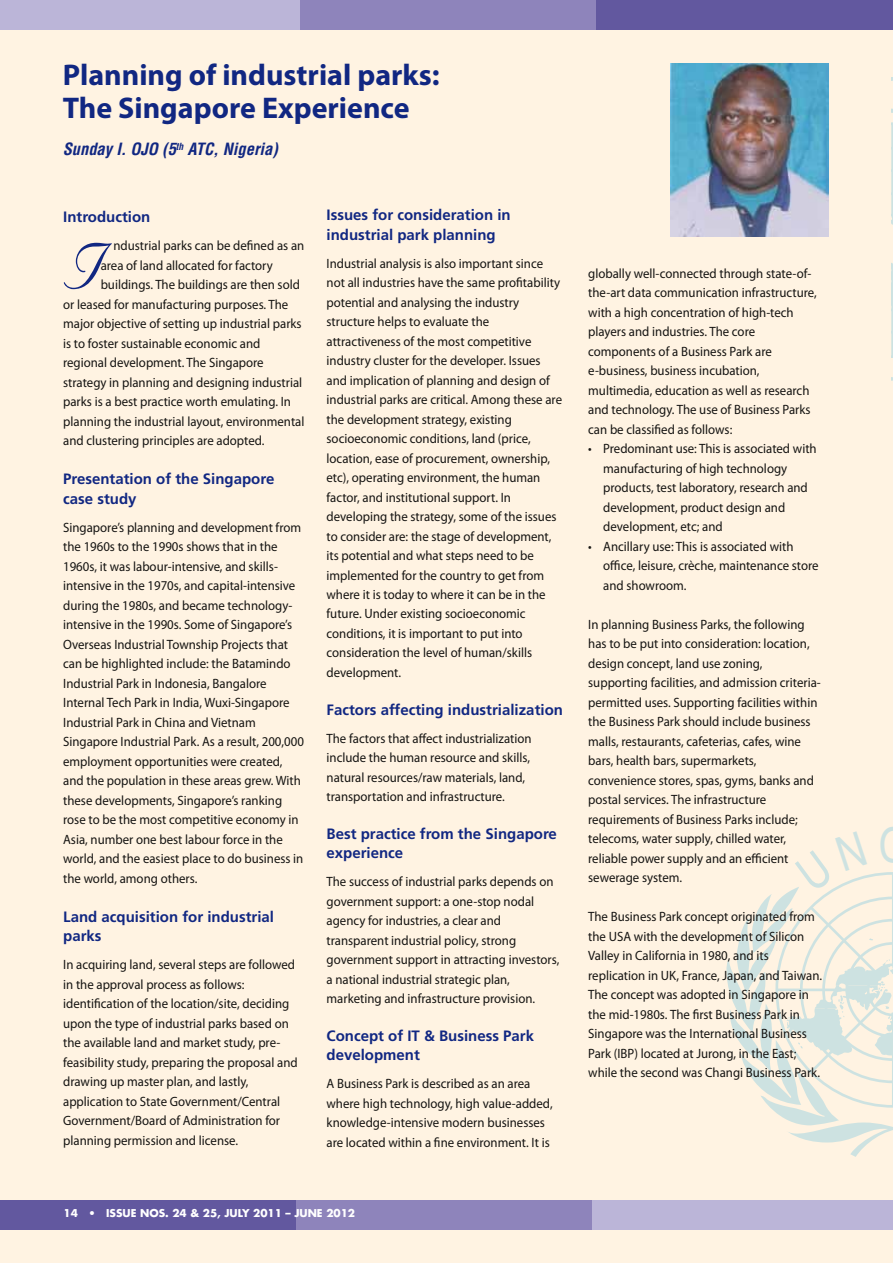
<style>
.page{position:relative;width:893px;height:1263px;background:#fff3e2}
.page>*{position:absolute;margin:0;border:0;box-sizing:border-box;transform-origin:0 0}
.t1{font:78.9px "Nuptial Script";color:#112782;scale:.95 1}
.t2{font:700 30px/33px "Myriad Pro";color:#112782}
.t3{font:italic 700 condensed 16.5px "Helvetica";color:#112782}
.t4{font:700 15px/19.5px "Frutiger";color:#112782}
.t5{font:13.5px/19.5px "Myriad Pro";color:#151412;scale:.95 1}
.t6{font:700 10.5px "Futura";color:#fff}
</style>
<div class="page">
<hr style="left:891px;top:1200px;width:2px;height:29px;background:#bbb5d8">
<div style="left:592px;top:1200px;width:298px;height:29px;background:#bbb5d8"></div>
<div style="left:295px;top:1200px;width:297px;height:29px;background:#8e84bb"></div>
<div style="left:0;top:1200px;width:295px;height:29px;background:#62589f"></div>
<svg style="left:892px;top:122px;width:1px;height:236px"></svg>
<div style="left:596px;top:0;width:297px;height:29px;background:#62589f"></div>
<div style="left:298px;top:0;width:298px;height:29px;background:#8e84bb"></div>
<div style="left:0;top:0;width:299px;height:29px;background:#bbb5d8"></div>
<img style="left:670px;top:64px;width:158px;height:172px">
<svg style="left:726px;top:872px;width:167px;height:284px"></svg>
<h2 class="t2" style="left:63px;top:58px;width:378px">Planning of industrial parks:<br>The Singapore Experience</h2>
<p class="t3" style="left:63px;top:139px;width:217px">Sunday I. OJO (5<sup>th</sup> ATC, Nigeria)</p>
<p class="t4" style="left:63px;top:207px;width:89px">Introduction</p>
<h1 class="t1" style="left:63px;top:223px;width:41px">I</h1>
<p class="t5" style="left:113px;top:236px;width:202px">ndustrial parks can be defined as an</p>
<p class="t5" style="left:101px;top:255px;width:183px">area of land allocated for factory</p>
<p class="t5" style="left:101px;top:275px;width:211px">buildings. The buildings are then sold</p>
<p class="t5" style="left:63px;top:294px;width:238px">or leased for manufacturing purposes. The</p>
<p class="t5" style="left:63px;top:314px;width:253px">major objective of setting up industrial parks</p>
<p class="t5" style="left:63px;top:333px;width:209px">is to foster sustainable economic and</p>
<p class="t5" style="left:63px;top:353px;width:213px">regional development. The Singapore</p>
<p class="t5" style="left:63px;top:372px;width:253px">strategy in planning and designing industrial</p>
<p class="t5" style="left:63px;top:392px;width:241px">parks is a best practice worth emulating. In</p>
<p class="t5" style="left:63px;top:411px;width:255px">planning the industrial layout, environmental</p>
<p class="t5" style="left:63px;top:431px;width:214px">and clustering principles are adopted.</p>
<p class="t4" style="left:63px;top:469px;width:213px">Presentation of the Singapore case study</p>
<p class="t5" style="left:63px;top:517px;width:255px">Singapore’s planning and development from the 1960s to the 1990s shows that in the 1960s, it was labour-intensive, and skills&shy;intensive in the 1970s, and capital-intensive during the 1980s, and became technology&shy;intensive in the 1990s. Some of Singapore’s Overseas Industrial Township Projects that can be highlighted include: the Batamindo Industrial Park in Indonesia, Bangalore Internal Tech Park in India, Wuxi-Singapore Industrial Park in China and Vietnam Singapore Industrial Park. As a result, 200,000 employment opportunities were created, and the population in these areas grew. With these developments, Singapore’s ranking rose to be the most competitive economy in Asia, number one best labour force in the world, and the easiest place to do business in the world, among others.</p>
<p class="t4" style="left:63px;top:907px;width:212px">Land acquisition for industrial parks</p>
<p class="t5" style="left:63px;top:955px;width:248px">In acquiring land, several steps are followed in the approval process as follows: identification of the location/site, deciding upon the type of industrial parks based on the available land and market study, pre&shy;feasibility study, preparing the proposal and drawing up master plan, and lastly, application to State Government/Central Government/Board of Administration for planning permission and license.</p>
<p class="t4" style="left:327px;top:205px;width:186px">Issues for consideration in industrial park planning</p>
<p class="t5" style="left:327px;top:253px;width:249px">Industrial analysis is also important since not all industries have the same profitability potential and analysing the industry structure helps to evaluate the attractiveness of the most competitive industry cluster for the developer. Issues and implication of planning and design of industrial parks are critical. Among these are the development strategy, existing socioeconomic conditions, land (price, location, ease of procurement, ownership, etc), operating environment, the human factor, and institutional support. In developing the strategy, some of the issues to consider are: the stage of development, its potential and what steps need to be implemented for the country to get from where it is today to where it can be in the future. Under existing socioeconomic conditions, it is important to put into consideration the level of human/skills development.</p>
<p class="t4" style="left:327px;top:699px;width:238px">Factors affecting industrialization</p>
<p class="t5" style="left:327px;top:728px;width:217px">The factors that affect industrialization include the human resource and skills, natural resources/raw materials, land, transportation and infrastructure.</p>
<p class="t4" style="left:327px;top:823px;width:232px">Best practice from the Singapore experience</p>
<p class="t5" style="left:327px;top:872px;width:247px">The success of industrial parks depends on government support: a one-stop nodal agency for industries, a clear and transparent industrial policy, strong government support in attracting investors, a national industrial strategic plan, marketing and infrastructure provision.</p>
<p class="t4" style="left:327px;top:1025px;width:209px">Concept of IT &amp; Business Park development</p>
<p class="t5" style="left:327px;top:1074px;width:240px">A Business Park is described as an area where high technology, high value-added, knowledge-intensive modern businesses are located within a fine environment. It is</p>
<p class="t6" style="left:64px;top:1206px;width:293px">14 • ISSUE NOS. 24 &amp; 25, JULY 2011 – JUNE 2012</p>
<p class="t5" style="left:588px;top:263px;width:242px">globally well-connected through state-of&shy;the-art data communication infrastructure, with a high concentration of high-tech players and industries. The core components of a Business Park are e-business, business incubation, multimedia, education as well as research and technology. The use of Business Parks can be classified as follows:</p>
<p class="t5" style="left:603px;top:439px;width:226px;text-indent:-15px">• Predominant use: This is associated with manufacturing of high technology products, test laboratory, research and development, product design and development, etc; and</p>
<p class="t5" style="left:603px;top:536px;width:228px;text-indent:-15px">• Ancillary use: This is associated with office, leisure, crèche, maintenance store and showroom.</p>
<p class="t5" style="left:588px;top:614px;width:246px">In planning Business Parks, the following has to be put into consideration: location, design concept, land use zoning, supporting facilities, and admission criteria&shy;permitted uses. Supporting facilities within the Business Park should include business malls, restaurants, cafeterias, cafes, wine bars, health bars, supermarkets, convenience stores, spas, gyms, banks and postal services. The infrastructure requirements of Business Parks include; telecoms, water supply, chilled water, reliable power supply and an efficient sewerage system.</p>
<p class="t5" style="left:588px;top:907px;width:248px">The Business Park concept originated from the USA with the development of Silicon Valley in California in 1980, and its replication in UK, France, Japan, and Taiwan.<br>The concept was adopted in Singapore in the mid-1980s. The first Business Park in Singapore was the International Business Park (IBP) located at Jurong, in the East; while the second was Changi Business Park.</p>
</div>
